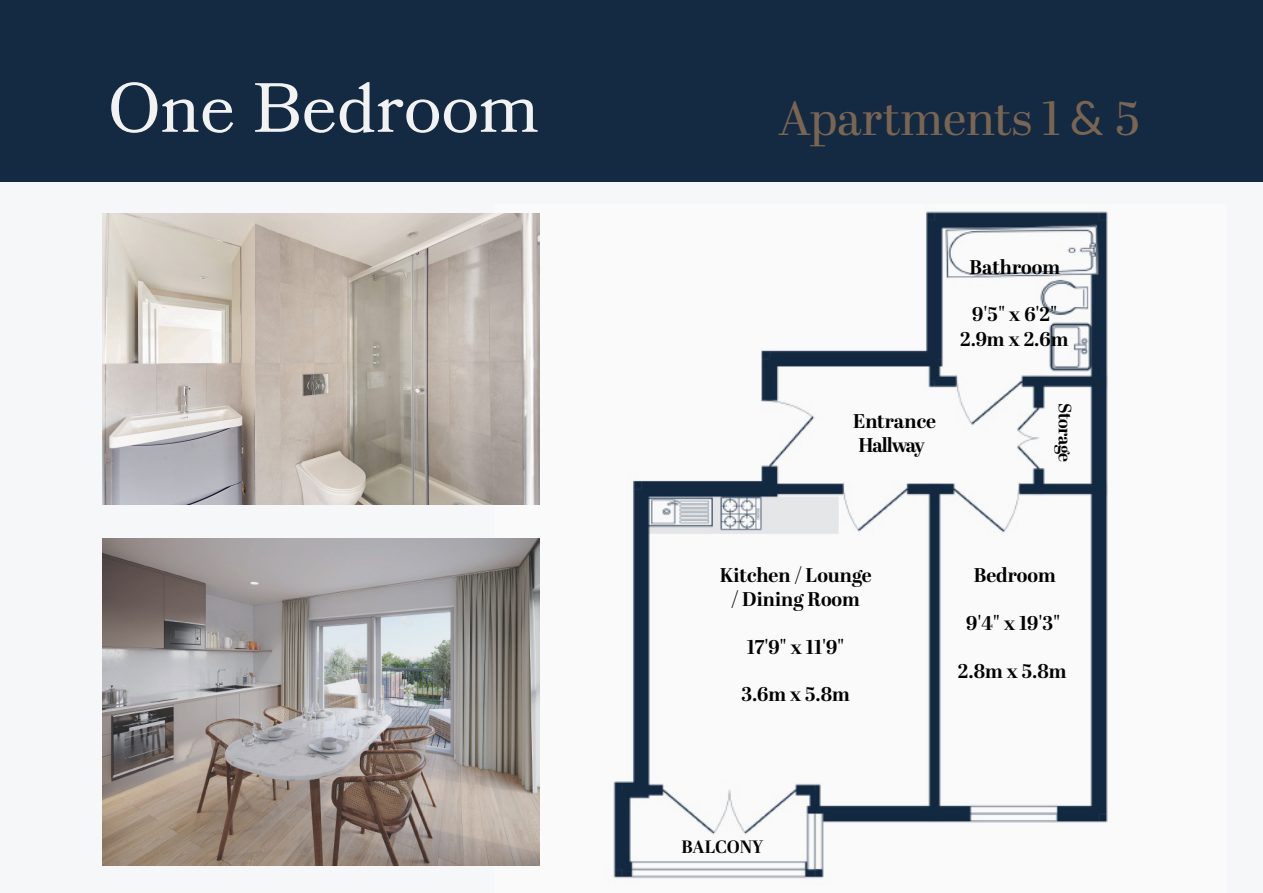
<style>
.page{position:relative;width:1263px;height:893px;background:#f6f7f8}
.page>*{position:absolute;margin:0;border:0;box-sizing:border-box;transform-origin:0 0}
.t1{font:69.45px "Bookmania";color:#f2f2f2}
.t2{font:47.55px "Abril Display";color:#796551}
.t3{font:700 19.8px/24.3px "Abril Display";color:#000;text-align:center}
.t4{font:700 19.8px/23.7px "Abril Display";letter-spacing:-.025em;color:#000}
.t5{font:700 17.85px "Abril Display";letter-spacing:-.025em;color:#000}
.s1{font-family:"Lato"}
</style>
<div class="page">
<img style="left:494px;top:211px;width:614px;height:667px">
<div style="left:0;top:0;width:1263px;height:181px;background:#142942"></div>
<img style="left:102px;top:538px;width:438px;height:328px">
<img style="left:103px;top:213px;width:437px;height:291px">
<h1 class="t1" style="left:108px;top:67px;width:433px">One Bedroom</h1>
<h2 class="t2" style="left:779px;top:86px;width:363px">Apartments 1 <span class="s1">&amp;</span> 5</h2>
<p class="t3" style="left:969px;top:256px;width:92px">Bathroom</p>
<p class="t3" style="left:960px;top:304px;width:110px">9'5" x 6'2"<br>2.9m x 2.6m</p>
<p class="t4" style="left:853px;top:410px;width:84px">Entrance<br>Hallway</p>
<p class="t5" style="left:1077px;top:403px;width:60px;rotate:90deg">Storage</p>
<p class="t3" style="left:720px;top:564px;width:153px">Kitchen / Lounge / Dining Room</p>
<p class="t3" style="left:747px;top:636px;width:99px">17'9" x 11'9"</p>
<p class="t3" style="left:741px;top:683px;width:110px">3.6m x 5.8m</p>
<p class="t5" style="left:682px;top:834px;width:83px">BALCONY</p>
<p class="t3" style="left:974px;top:564px;width:84px">Bedroom</p>
<p class="t3" style="left:966px;top:612px;width:96px">9'4" x 19'3"</p>
<p class="t3" style="left:958px;top:660px;width:110px">2.8m x 5.8m</p>
</div>
